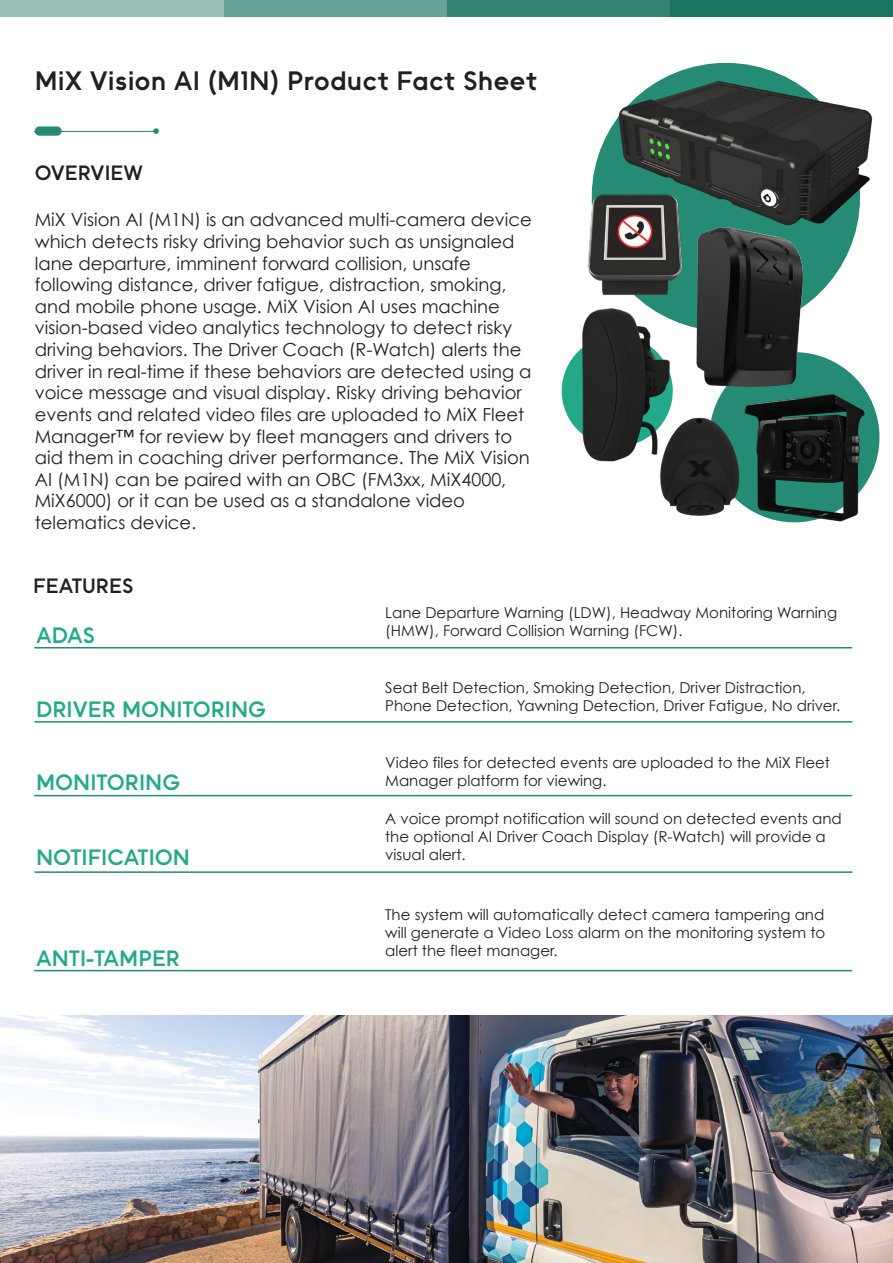
<style>
.page{position:relative;width:893px;height:1263px;background:#fff}
.page>*{position:absolute;margin:0;border:0;box-sizing:border-box;transform-origin:0 0}
.t1{font:700 27px "II Vorkurs";color:#231f20}
.t2{font:700 22.5px "II Vorkurs";color:#23a98a}
.t3{font:700 21px "II Vorkurs";color:#231f20}
.t4{font:18px/21.6px "Century Gothic";color:#231f20}
.t5{font:15px/18px "Century Gothic";color:#231f20}
</style>
<div class="page">
<img style="left:595px;top:62px;width:278px;height:111px">
<img style="left:594px;top:166px;width:194px;height:7px">
<hr style="left:35px;top:647px;width:817px;height:1px;background:#258b74">
<hr style="left:35px;top:721px;width:817px;height:2px;background:#258b74">
<hr style="left:35px;top:795px;width:817px;height:1px;background:#258b74">
<hr style="left:35px;top:871px;width:817px;height:2px;background:#258b74">
<hr style="left:35px;top:970px;width:817px;height:1px;background:#258b74">
<img style="left:0;top:1015px;width:893px;height:248px">
<div style="left:670px;top:0;width:223px;height:17px;background:#1a7460"></div>
<div style="left:446px;top:0;width:224px;height:17px;background:#338371"></div>
<div style="left:223px;top:0;width:223px;height:17px;background:#66a295"></div>
<div style="left:0;top:0;width:223px;height:17px;background:#99c1b8"></div>
<hr style="left:35px;top:131px;width:121px;height:1px;background:#258b74">
<div style="left:35px;top:126px;width:27px;height:10px;background:#258b74;border-radius:5px"></div>
<svg style="left:153px;top:128px;width:6px;height:6px"></svg>
<img style="left:561px;top:173px;width:309px;height:254px">
<img style="left:681px;top:385px;width:199px;height:137px">
<img style="left:575px;top:402px;width:243px;height:121px">
<h1 class="t1" style="left:35px;top:65px;width:504px">MiX Vision AI (M1N) Product Fact Sheet</h1>
<p class="t3" style="left:35px;top:160px;width:110px">OVERVIEW</p>
<p class="t4" style="left:35px;top:209px;width:498px">MiX Vision AI (M1N) is an advanced multi-camera device which detects risky driving behavior such as unsignaled lane departure, imminent forward collision, unsafe following distance, driver fatigue, distraction, smoking, and mobile phone usage. MiX Vision AI uses machine vision-based video analytics technology to detect risky driving behaviors. The Driver Coach (R-Watch) alerts the driver in real-time if these behaviors are detected using a voice message and visual display. Risky driving behavior events and related video files are uploaded to MiX Fleet Manager™ for review by fleet managers and drivers to aid them in coaching driver performance. The MiX Vision AI (M1N) can be paired with an OBC (FM3xx, MiX4000, MiX6000) or it can be used as a standalone video telematics device.</p>
<p class="t3" style="left:33px;top:574px;width:102px">FEATURES</p>
<p class="t2" style="left:36px;top:622px;width:61px">ADAS</p>
<p class="t2" style="left:36px;top:696px;width:232px">DRIVER MONITORING</p>
<p class="t2" style="left:36px;top:769px;width:146px">MONITORING</p>
<p class="t2" style="left:36px;top:844px;width:156px">NOTIFICATION</p>
<p class="t2" style="left:36px;top:945px;width:145px">ANTI-TAMPER</p>
<p class="t5" style="left:385px;top:603px;width:453px">Lane Departure Warning (LDW), Headway Monitoring Warning (HMW), Forward Collision Warning (FCW).</p>
<p class="t5" style="left:385px;top:678px;width:457px">Seat Belt Detection, Smoking Detection, Driver Distraction,<br>Phone Detection, Yawning Detection, Driver Fatigue, No driver.</p>
<p class="t5" style="left:385px;top:754px;width:446px">Video files for detected events are uploaded to the MiX Fleet<br>Manager platform for viewing.</p>
<p class="t5" style="left:385px;top:809px;width:458px">A voice prompt notification will sound on detected events and the optional AI Driver Coach Display (R-Watch) will provide a visual alert.</p>
<p class="t5" style="left:385px;top:906px;width:442px;text-align:justify">The system will automatically detect camera tampering and will generate a Video Loss alarm on the monitoring system to alert the fleet manager.</p>
</div>
